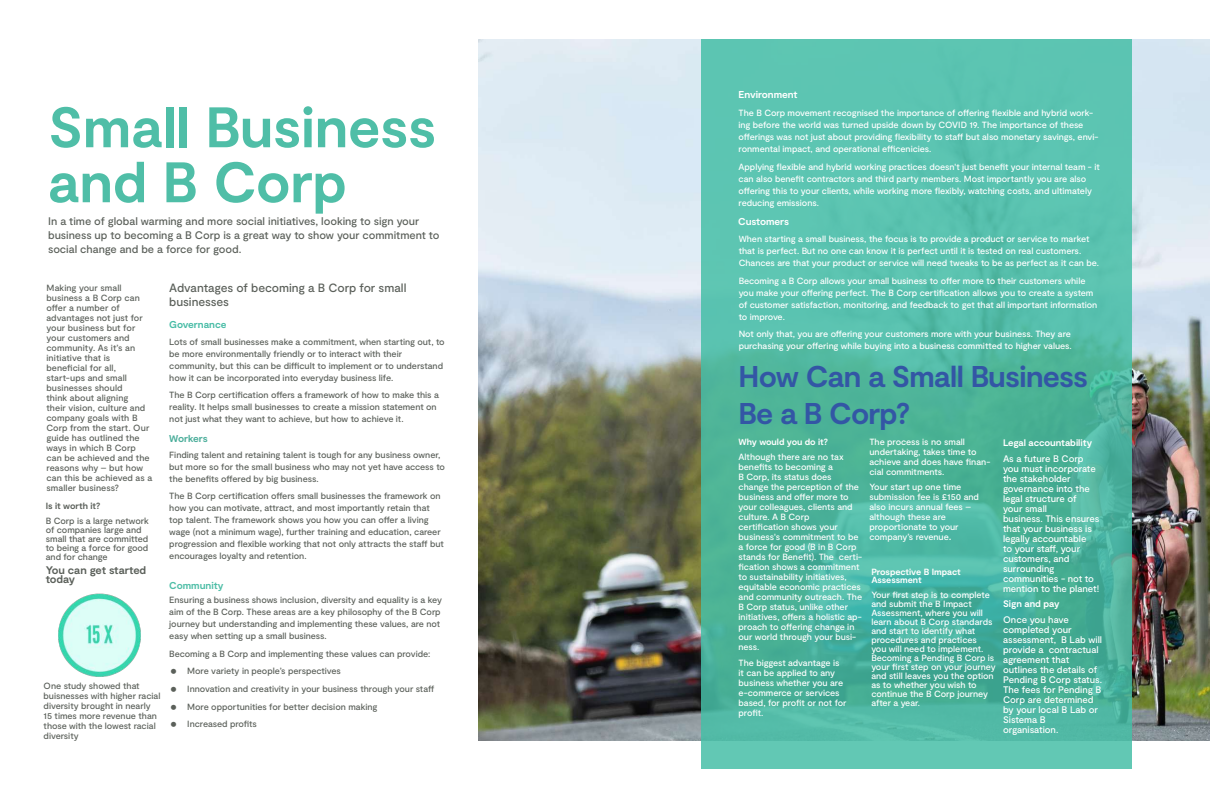
<style>
.page{position:relative;width:1224px;height:792px;background:#fff}
.page>*{position:absolute;margin:0;border:0;box-sizing:border-box;transform-origin:0 0}
.t1{font:700 57px/55px "Moderat";letter-spacing:-.005em;color:#4fbea7}
.t2{font:700 30px/37px "Moderat";letter-spacing:-.025em;color:#3356a5}
.t3{font:500 12px/14px "Moderat";letter-spacing:-.01em;color:#5b605a}
.t4{font:500 11px/14px "Moderat";letter-spacing:-.005em;color:#5b605a}
.t5{font:700 11px/9px "Moderat";letter-spacing:-.01em;color:#5b605a}
.t6{font:700 10px "Moderat";letter-spacing:-.005em;color:#fff}
.t7{font:700 10px "Moderat";letter-spacing:-.005em;color:#48bca6}
.t8{font:700 10px "Moderat";color:#4fbea7}
.t9{font:700 10px "Moderat";letter-spacing:-.01em;color:#4cae9b}
.t10{font:500 9.5px/10px "Moderat";letter-spacing:-.005em;color:#fff}
.t11{font:700 9.5px "Moderat";letter-spacing:-.005em;color:#fff}
.t12{font:500 9px/10px "Moderat";letter-spacing:-.005em;color:#fff}
.t13{font:500 9px/10px "Moderat";letter-spacing:-.005em;color:#5b605a}
.t14{font:700 9px/8px "Moderat";letter-spacing:-.01em;color:#fff}
.t15{font:700 9px "Moderat";letter-spacing:-.005em;color:#5b605a}
.s1{font-size:11px}
</style>
<div class="page">
<img style="left:478px;top:40px;width:732px;height:701px">
<svg style="left:702px;top:40px;width:430px;height:729px;background:#52baa4"></svg>
<img style="left:58px;top:593px;width:83px;height:84px">
<h1 class="t1" style="left:48px;top:103px;width:390px">Small Business and B Corp</h1>
<p class="t4" style="left:48px;top:214px;width:393px">In a time of global warming and more social initiatives, looking to sign your business up to becoming a B Corp is a great way to show your commitment to social change and be a force for good.</p>
<h3 class="t3" style="left:169px;top:281px;width:239px">Advantages of becoming a B Corp for small businesses</h3>
<p class="t13" style="left:169px;top:336px;width:277px;line-height:12px">Lots of small businesses make a commitment, when starting out, to be more environmentally friendly or to interact with their community, but this can be difficult to implement or to understand how it can be incorporated into everyday business life.</p>
<p class="t13" style="left:169px;top:390px;width:271px;line-height:12px">The B Corp certification offers a framework of how to make this a reality. It helps small businesses to create a mission statement on not just what they want to achieve, but how to achieve it.</p>
<p class="t13" style="left:46px;top:283px;width:107px">Making your small business a B Corp can offer a number of advantages not just for your business but for your customers and community. As it’s an initiative that is beneficial for all, start-ups and small businesses should<br>think about aligning<br>their vision, culture and company goals with B<br>Corp from the start. Our guide has outlined the ways in which B Corp can be achieved and the reasons why – but how can this be achieved as a smaller business?</p>
<p class="t7" style="left:169px;top:319px;width:59px">Governance</p>
<p class="t9" style="left:169px;top:433px;width:40px">Workers</p>
<p class="t13" style="left:169px;top:449px;width:277px;line-height:12px">Finding talent and retaining talent is tough for any business owner, but more so for the small business who may not yet have access to the benefits offered by big business.</p>
<p class="t13" style="left:169px;top:491px;width:276px;line-height:12px">The B Corp certification offers small businesses the framework on how you can motivate, attract, and most importantly retain that top talent. The framework shows you how you can offer a living wage (not a minimum wage), further training and education, career progression and flexible working that not only attracts the staff but encourages loyalty and retention.</p>
<p class="t15" style="left:46px;top:501px;width:56px">Is it worth it?</p>
<p class="t13" style="left:46px;top:516px;width:105px;line-height:9px">B Corp is a large network of companies large and small that are committed to being a force for good and for change</p>
<p class="t5" style="left:46px;top:566px;width:102px">You can get started today</p>
<p class="t8" style="left:169px;top:579px;width:56px">Community</p>
<p class="t13" style="left:44px;top:681px;width:118px">One study showed that buisnesses with higher racial diversity brought in nearly<br>15 times more revenue than those with the lowest racial diversity</p>
<p class="t13" style="left:169px;top:594px;width:274px;line-height:12px">Ensuring a business shows inclusion, diversity and equality is a key aim of the B Corp. These areas are a key philosophy of the B Corp journey but understanding and implementing these values, are not easy when setting up a small business.</p>
<p class="t13" style="left:187px;top:645px;width:248px;line-height:17.7px;text-indent:-18px">Becoming a B Corp and implementing these values can provide:<br>More variety in people’s perspectives<br>Innovation and creativity in your business through your staff More opportunities for better decision making<br>Increased profits</p>
<p class="t6" style="left:739px;top:89px;width:61px">Environment</p>
<p class="t12" style="left:739px;top:108px;width:362px;line-height:12px">The B Corp movement recognised the importance of offering flexible and hybrid work&shy;ing before the world was turned upside down by COVID 19. The importance of these offerings was not just about providing flexibility to staff but also monetary savings, envi&shy;ronmental impact, and operational efficenicies.</p>
<p class="t12" style="left:739px;top:161px;width:363px;line-height:12px">Applying flexible and hybrid working practices doesn't just benefit your internal team - it can also benefit contractors and third party members. Most importantly you are also offering this to your clients, while working more flexibly, watching costs, and ultimately reducing emissions.</p>
<p class="t6" style="left:738px;top:216px;width:52px">Customers</p>
<p class="t12" style="left:739px;top:233px;width:362px;line-height:12px">When starting a small business, the focus is to provide a product or service to market that is perfect. But no one can know it is perfect until it is tested on real customers.<br>Chances are that your product or service will need tweaks to be as perfect as it can be.</p>
<p class="t12" style="left:739px;top:275px;width:360px;line-height:12px">Becoming a B Corp allows your small business to offer more to their customers while you make your offering perfect. The B Corp certification allows you to create a system of customer satisfaction, monitoring, and feedback to get that all important information to improve.</p>
<p class="t12" style="left:739px;top:328px;width:335px;line-height:12px">Not only that, you are offering your customers more with your business. They are purchasing your offering while buying into a business committed to higher values.</p>
<h2 class="t2" style="left:739px;top:359px;width:351px">How Can a Small Business<br>Be a B Corp?</h2>
<p class="t14" style="left:739px;top:438px;width:91px">Why would you do it?</p>
<p class="t12" style="left:739px;top:452px;width:125px">Although there are no tax benefits to becoming a<br>B Corp, its status does change the perception of the business and offer more to your colleagues, clients and culture. A B Corp<br>certification shows your business's commitment to be a force for good (B in B Corp stands for Benefit). The certi&shy;fication shows a commitment to sustainability initiatives, equitable economic practices and community outreach. The<br>B Corp status, unlike other initiatives, offers a holistic ap&shy;proach to offering change in our world through your busi&shy;ness.</p>
<p class="t12" style="left:739px;top:658px;width:109px">The biggest advantage is it can be applied to any business whether you are e-commerce or services based, for profit or not for profit.</p>
<p class="t12" style="left:869px;top:437px;width:122px">The process is no small undertaking, takes time to achieve and does have finan&shy;cial commitments.</p>
<p class="t12" style="left:869px;top:482px;width:111px">Your start up one time submission fee is £150 and also incurs annual fees – although these are proportionate to your company’s revenue<span class="s1">.</span></p>
<p class="t11" style="left:1003px;top:437px;width:91px">Legal accountability</p>
<p class="t10" style="left:1003px;top:454px;width:98px">As a future B Corp you must incorporate the stakeholder governance into the legal structure of<br>your small<br>business. This ensures that your business is legally accountable<br>to your staff, your customers, and surrounding communities - not to mention to the planet!</p>
<p class="t14" style="left:871px;top:569px;width:91px">Prospective B Impact<br>Assessment</p>
<p class="t12" style="left:871px;top:591px;width:126px;line-height:9px">Your first step is to complete and submit the B Impact<br>Assessment, where you will learn about B Corp standards and start to identify what procedures and practices<br>you will need to implement.<br>Becoming a Pending B Corp is your first step on your journey and still leaves you the option as to whether you wish to continue the B Corp journey after a year.</p>
<p class="t11" style="left:1003px;top:598px;width:58px">Sign and pay</p>
<p class="t10" style="left:1003px;top:615px;width:100px">Once you have completed your assessment, B Lab will provide a contractual agreement that outlines the details of<br>Pending B Corp status.<br>The fees for Pending B<br>Corp are determined by your local B Lab or<br>Sistema B organisation.</p>
</div>
